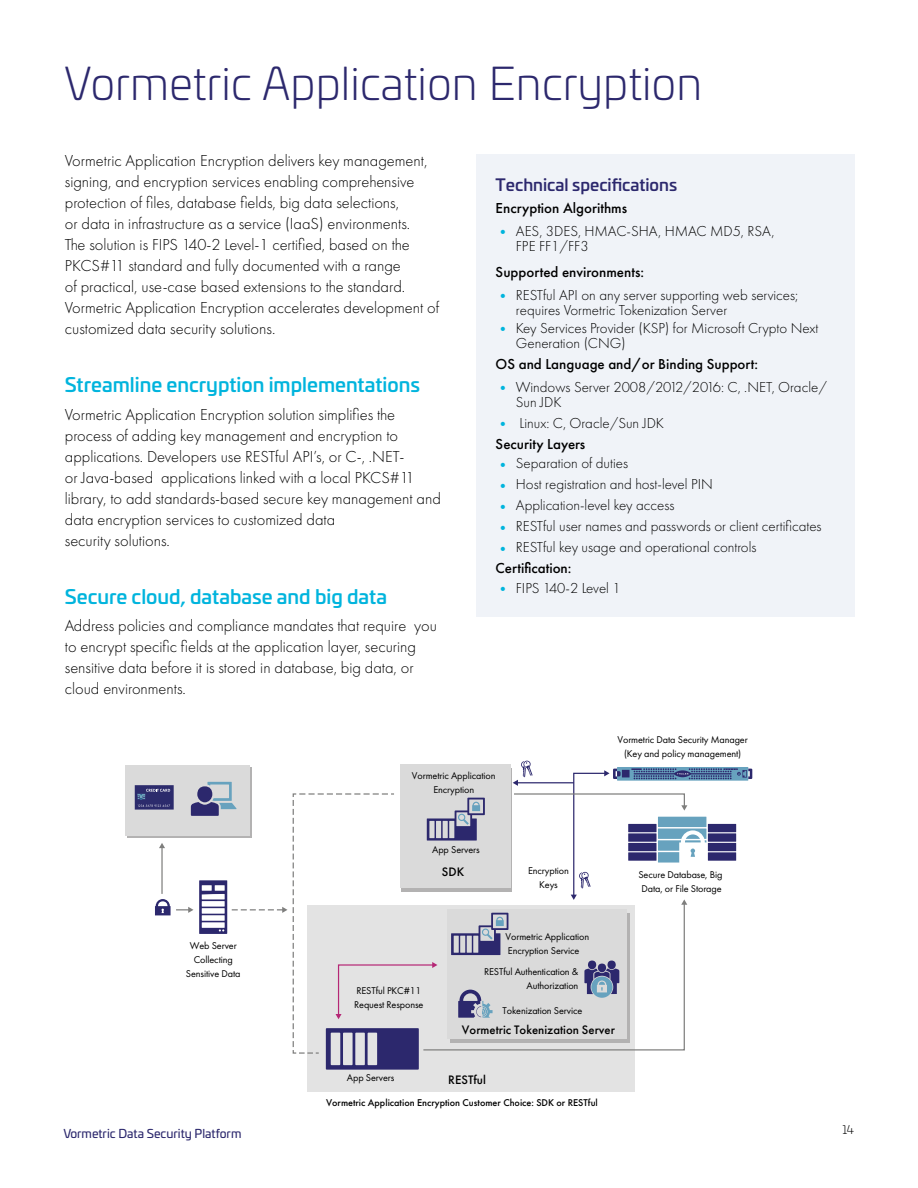
<style>
.page{position:relative;width:918px;height:1188px;background:#fff}
.page>*{position:absolute;margin:0;border:0;box-sizing:border-box;transform-origin:0 0}
.t1{font:300 45px "Univia Pro";color:#2c286d}
.t2{font:500 19.5px "Univia Pro";color:#00b4dd}
.t3{font:300 16.5px/21px "Futura PT";color:#000}
.t4{font:500 16.5px "Univia Pro";color:#2c286d}
.t5{font:300 15px/15px "Futura PT";color:#000}
.t6{font:500 15px "Futura PT";color:#000}
.t7{font:500 12.75px "Futura PT";color:#000}
.t8{font:12px "Univia Pro";color:#2c286d}
.t9{font:300 12px "Univia Pro";color:#000}
.t10{font:10.2px/14.1px "Futura PT";letter-spacing:-.01em;color:#000;text-align:center}
.t11{font:500 10.2px "Futura PT";color:#000}
.s1{font-weight:700;color:#00b4dd}
.s2{font-weight:500}
</style>
<div class="page">
<div style="left:307px;top:905px;width:328px;height:187px;background:#e3e3e3"></div>
<div style="left:125px;top:765px;width:125px;height:71px;background:#dadada"></div>
<svg style="left:135px;top:760px;width:617px;height:310px"></svg>
<div style="left:476px;top:154px;width:378px;height:462px;background:#f0f3f8"></div>
<h1 class="t1" style="left:64px;top:51px;width:640px">Vormetric Application Encryption</h1>
<p class="t3" style="left:65px;top:150px;width:376px">Vormetric Application Encryption delivers key management, signing, and encryption services enabling comprehensive protection of files, database fields, big data selections,<br>or data in infrastructure as a service (IaaS) environments.<br>The solution is FIPS 140-2 Level-1 certified, based on the PKCS#11 standard and fully documented with a range<br>of practical, use-case based extensions to the standard.<br>Vormetric Application Encryption accelerates development of customized data security solutions.</p>
<p class="t2" style="left:65px;top:370px;width:357px">Streamline encryption implementations</p>
<p class="t3" style="left:65px;top:404px;width:378px">Vormetric Application Encryption solution simplifies the process of adding key management and encryption to applications. Developers use RESTful API’s, or C-, .NET-<br>or Java-based applications linked with a local PKCS#11 library, to add standards-based secure key management and data encryption services to customized data<br>security solutions.</p>
<p class="t2" style="left:65px;top:581px;width:324px">Secure cloud, database and big data</p>
<p class="t3" style="left:65px;top:615px;width:374px">Address policies and compliance mandates that require you to encrypt specific fields at the application layer, securing sensitive data before it is stored in database, big data, or cloud environments.</p>
<p class="t4" style="left:496px;top:173px;width:183px">Technical specifications</p>
<p class="t6" style="left:496px;top:199px;width:133px">Encryption Algorithms</p>
<p class="t5" style="left:516px;top:223px;width:260px;text-indent:-20px"><span class="s1">•</span> AES, 3DES, HMAC-SHA, HMAC MD5, RSA,<br>FPE FF1/FF3</p>
<p class="t6" style="left:496px;top:263px;width:150px">Supported environments:</p>
<p class="t5" style="left:516px;top:288px;width:284px;text-indent:-20px"><span class="s1">•</span> RESTful API on any server supporting web services; requires Vormetric Tokenization Server</p>
<p class="t5" style="left:516px;top:321px;width:304px;text-indent:-20px"><span class="s1">•</span> Key Services Provider (KSP) for Microsoft Crypto Next<br>Generation (CNG)</p>
<p class="t6" style="left:496px;top:355px;width:264px">OS and Language and/or Binding Support:</p>
<p class="t5" style="left:516px;top:379px;width:313px;text-indent:-20px"><span class="s1">•</span> Windows Server 2008/2012/2016: C, .NET, Oracle/<br>Sun JDK</p>
<p class="t5" style="left:496px;top:412px;width:170px;line-height:21px"><span class="s1">•</span> Linux: C, Oracle/Sun JDK<br><span class="s2">Security Layers</span></p>
<p class="t5" style="left:496px;top:456px;width:134px"><span class="s1">•</span> Separation of duties</p>
<p class="t5" style="left:496px;top:477px;width:219px"><span class="s1">•</span> Host registration and host-level PIN</p>
<p class="t5" style="left:496px;top:498px;width:180px"><span class="s1">•</span> Application-level key access</p>
<p class="t5" style="left:496px;top:519px;width:327px"><span class="s1">•</span> RESTful user names and passwords or client certificates</p>
<p class="t5" style="left:496px;top:537px;width:262px;line-height:21px"><span class="s1">•</span> RESTful key usage and operational controls<br><span class="s2">Certification:</span></p>
<p class="t5" style="left:496px;top:581px;width:127px"><span class="s1">•</span> FIPS 140-2 Level 1</p>
<p class="t10" style="left:618px;top:732px;width:132px">Vormetric Data Security Manager (Key and policy management)</p>
<p class="t10" style="left:412px;top:769px;width:85px">Vormetric Application<br>Encryption</p>
<p class="t10" style="left:186px;top:938px;width:56px">Web Server<br>Collecting<br>Sensitive Data</p>
<p class="t10" style="left:432px;top:842px;width:49px">App Servers</p>
<p class="t7" style="left:442px;top:864px;width:24px">SDK</p>
<p class="t10" style="left:528px;top:864px;width:42px">Encryption<br>Keys</p>
<p class="t10" style="left:354px;top:983px;width:71px;text-align:left">RESTful PKC#11<br>Request Response</p>
<p class="t10" style="left:347px;top:1071px;width:49px">App Servers</p>
<p class="t10" style="left:506px;top:929px;width:85px;text-align:left">Vormetric Application<br>Encryption Service</p>
<p class="t10" style="left:484px;top:964px;width:96px;text-align:right">RESTful Authentication &amp;<br>Authorization</p>
<p class="t10" style="left:503px;top:1004px;width:81px">Tokenization Service</p>
<p class="t7" style="left:462px;top:1022px;width:155px">Vormetric Tokenization Server</p>
<p class="t7" style="left:448px;top:1072px;width:39px">RESTful</p>
<p class="t11" style="left:326px;top:1097px;width:273px">Vormetric Application Encryption Customer Choice: SDK or RESTful</p>
<p class="t10" style="left:638px;top:868px;width:86px;text-align:left">Secure Database, Big<br>Data, or File Storage</p>
<p class="t8" style="left:63px;top:1125px;width:180px">Vormetric Data Security Platform</p>
<p class="t9" style="left:842px;top:1121px;width:13px">14</p>
</div>
